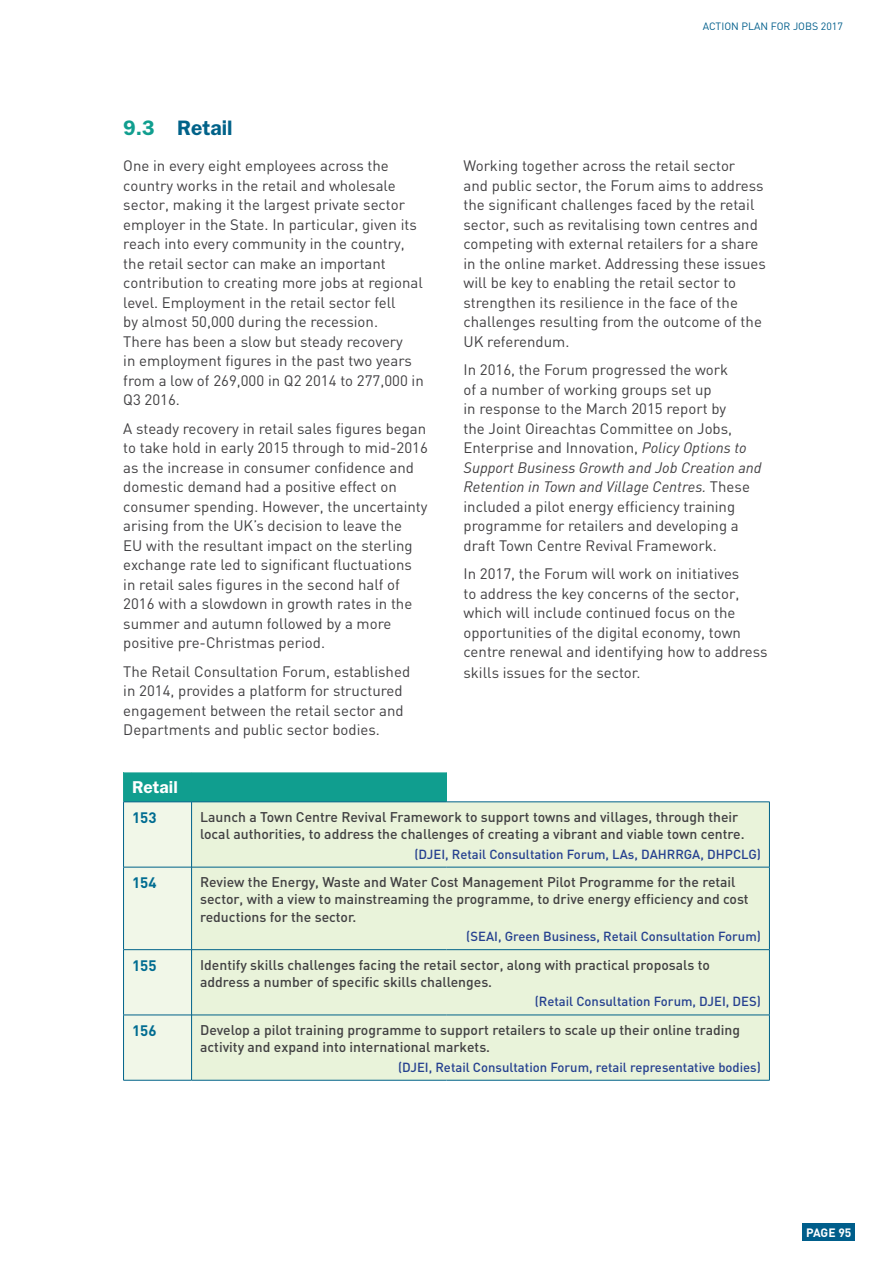
<style>
.page{position:relative;width:893px;height:1263px;background:#fff}
.page>*{position:absolute;margin:0;border:0;box-sizing:border-box;transform-origin:0 0}
.t1{font:600 21px "Franklin Gothic";color:#006289}
.t2{font:600 17.25px "Franklin Gothic";letter-spacing:.005em;color:#fff}
.t3{font:15px/19.5px "DIN";color:#414042}
.t4{font:700 15px "DIN";color:#006c91}
.t5{font:500 13.95px/17.2px "DIN";color:#414042}
.t6{font:500 13.05px "DIN";color:#25408f}
.t7{font:700 12px "DIN";letter-spacing:-.005em;color:#fff}
.t8{font:10.5px "DIN";color:#005e8b}
.s1{color:#109e8f}
.s2{font-style:italic}
</style>
<div class="page">
<div style="left:802px;top:1224px;width:53px;height:17px;background:#005e8b"></div>
<div style="left:124px;top:772px;width:322px;height:30px;background:#109e8f"></div>
<div style="left:124px;top:802px;width:67px;height:278px;background:#f1f7e8"></div>
<div style="left:192px;top:802px;width:577px;height:278px;background:#e9f3da"></div>
<hr style="left:123px;top:867px;width:68px;height:1px;background:#006289">
<hr style="left:192px;top:867px;width:254px;height:1px;background:#006289">
<hr style="left:446px;top:867px;width:324px;height:1px;background:#006289">
<hr style="left:123px;top:949px;width:68px;height:1px;background:#006289">
<hr style="left:192px;top:949px;width:254px;height:1px;background:#006289">
<hr style="left:446px;top:949px;width:324px;height:1px;background:#006289">
<hr style="left:123px;top:1015px;width:68px;height:1px;background:#006289">
<hr style="left:192px;top:1015px;width:254px;height:1px;background:#006289">
<hr style="left:446px;top:1015px;width:324px;height:1px;background:#006289">
<hr style="left:123px;top:772px;width:69px;height:1px;background:#fff">
<hr style="left:192px;top:772px;width:254px;height:1px;background:#fff">
<hr style="left:123px;top:772px;width:1px;height:30px;background:#109e8f">
<hr style="left:123px;top:801px;width:69px;height:1px;background:#006289">
<hr style="left:123px;top:802px;width:1px;height:65px;background:#006289">
<hr style="left:123px;top:867px;width:1px;height:82px;background:#006289">
<hr style="left:123px;top:950px;width:1px;height:65px;background:#006289">
<hr style="left:123px;top:1015px;width:1px;height:65px;background:#006289">
<hr style="left:123px;top:1080px;width:69px;height:1px;background:#006289">
<hr style="left:192px;top:801px;width:254px;height:1px;background:#006289">
<hr style="left:769px;top:802px;width:1px;height:65px;background:#006289">
<hr style="left:769px;top:867px;width:1px;height:82px;background:#006289">
<hr style="left:769px;top:950px;width:1px;height:65px;background:#006289">
<hr style="left:769px;top:1015px;width:1px;height:65px;background:#006289">
<hr style="left:192px;top:1080px;width:254px;height:1px;background:#006289">
<hr style="left:446px;top:1080px;width:324px;height:1px;background:#006289">
<hr style="left:191px;top:802px;width:1px;height:65px;background:#006289">
<hr style="left:191px;top:867px;width:1px;height:83px;background:#006289">
<hr style="left:191px;top:950px;width:1px;height:65px;background:#006289">
<hr style="left:191px;top:1015px;width:1px;height:65px;background:#006289">
<hr style="left:446px;top:801px;width:324px;height:1px;background:#006289">
<h1 class="t1" style="left:123px;top:115px;width:111px"><span class="s1">9.3</span> Retail</h1>
<p class="t3" style="left:123px;top:156px;width:302px">One in every eight employees across the country works in the retail and wholesale sector, making it the largest private sector employer in the State. In particular, given its reach into every community in the country, the retail sector can make an important contribution to creating more jobs at regional level. Employment in the retail sector fell<br>by almost 50,000 during the recession.<br>There has been a slow but steady recovery<br>in employment figures in the past two years from a low of 269,000 in Q2 2014 to 277,000 in Q3 2016.</p>
<p class="t3" style="left:123px;top:418px;width:306px">A steady recovery in retail sales figures began to take hold in early 2015 through to mid-2016 as the increase in consumer confidence and domestic demand had a positive effect on consumer spending. However, the uncertainty arising from the UK’s decision to leave the<br>EU with the resultant impact on the sterling exchange rate led to significant fluctuations in retail sales figures in the second half of 2016 with a slowdown in growth rates in the summer and autumn followed by a more positive pre-Christmas period.</p>
<p class="t3" style="left:123px;top:661px;width:288px">The Retail Consultation Forum, established in 2014, provides a platform for structured engagement between the retail sector and Departments and public sector bodies.</p>
<p class="t8" style="left:703px;top:19px;width:141px">ACTION PLAN FOR JOBS 2017</p>
<p class="t3" style="left:463px;top:156px;width:304px">Working together across the retail sector<br>and public sector, the Forum aims to address the significant challenges faced by the retail sector, such as revitalising town centres and competing with external retailers for a share in the online market. Addressing these issues will be key to enabling the retail sector to strengthen its resilience in the face of the challenges resulting from the outcome of the UK referendum.</p>
<p class="t3" style="left:463px;top:360px;width:300px">In 2016, the Forum progressed the work<br>of a number of working groups set up<br>in response to the March 2015 report by<br>the Joint Oireachtas Committee on Jobs, Enterprise and Innovation, <span class="s2">Policy Options to Support Business Growth and Job Creation and Retention in Town and Village Centres.</span> These included a pilot energy efficiency training programme for retailers and developing a draft Town Centre Revival Framework.</p>
<p class="t3" style="left:463px;top:564px;width:305px">In 2017, the Forum will work on initiatives<br>to address the key concerns of the sector, which will include continued focus on the opportunities of the digital economy, town centre renewal and identifying how to address skills issues for the sector.</p>
<p class="t2" style="left:132px;top:777px;width:47px">Retail</p>
<p class="t4" style="left:132px;top:807px;width:26px">153</p>
<p class="t5" style="left:200px;top:808px;width:546px">Launch a Town Centre Revival Framework to support towns and villages, through their local authorities, to address the challenges of creating a vibrant and viable town centre.</p>
<p class="t6" style="left:414px;top:845px;width:348px">(DJEI, Retail Consultation Forum, LAs, DAHRRGA, DHPCLG)</p>
<p class="t4" style="left:132px;top:873px;width:26px">154</p>
<p class="t5" style="left:200px;top:873px;width:550px">Review the Energy, Waste and Water Cost Management Pilot Programme for the retail sector, with a view to mainstreaming the programme, to drive energy efficiency and cost reductions for the sector.</p>
<p class="t6" style="left:466px;top:928px;width:296px">(SEAI, Green Business, Retail Consultation Forum)</p>
<p class="t4" style="left:132px;top:955px;width:26px">155</p>
<p class="t5" style="left:200px;top:955px;width:512px">Identify skills challenges facing the retail sector, along with practical proposals to address a number of specific skills challenges.</p>
<p class="t6" style="left:535px;top:993px;width:228px">(Retail Consultation Forum, DJEI, DES)</p>
<p class="t4" style="left:132px;top:1021px;width:26px">156</p>
<p class="t5" style="left:200px;top:1021px;width:542px">Develop a pilot training programme to support retailers to scale up their online trading activity and expand into international markets.</p>
<p class="t6" style="left:398px;top:1059px;width:364px">(DJEI, Retail Consultation Forum, retail representative bodies)</p>
<p class="t7" style="left:806px;top:1224px;width:47px">PAGE 95</p>
</div>
